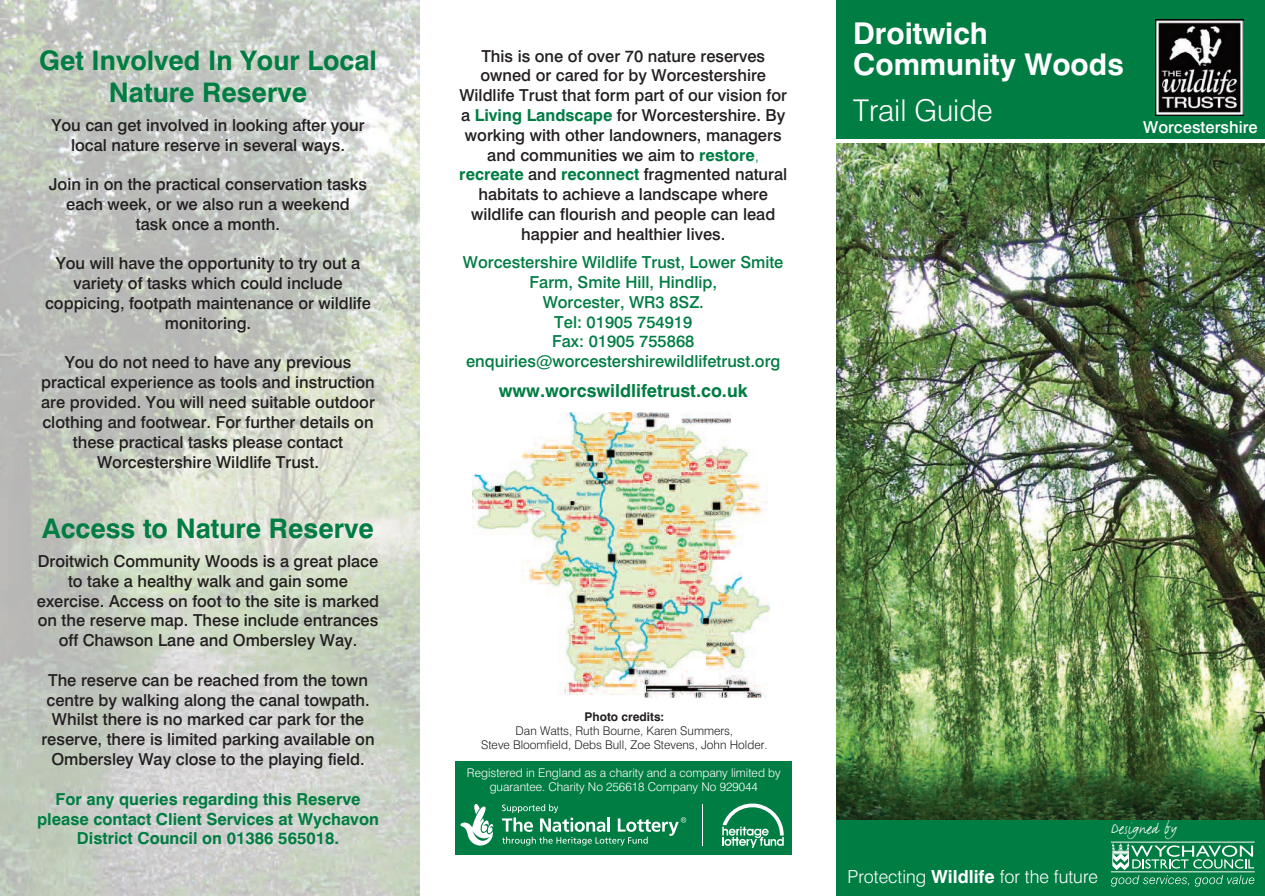
<style>
.page{position:relative;width:1265px;height:896px;background:#fff}
.page>*{position:absolute;margin:0;border:0;box-sizing:border-box;transform-origin:0 0}
.t1{font:700 30px/31.5px "Swiss 721";color:#fff}
.t2{font:300 30px "Swiss 721";color:#fff}
.t3{font:700 27px/32.4px "Swiss 721";color:#007d43;text-align:center}
.t4{font:300 18px "Swiss 721";color:#fff}
.t5{font:700 18px "Swiss 721";color:#007d43}
.t6{font:18px "FF Justlefthand";color:#fff}
.t7{font:500 16.5px/19.8px "Swiss 721";color:#231f20;text-align:center}
.t8{font:500 16.5px/19.8px "Swiss 721";color:#007d43;text-align:center}
.t9{font:700 16.5px/19.8px "Swiss 721";color:#007d43;text-align:center}
.t10{font:500 16.5px "Swiss 721";color:#fff}
.t11{font:300 12px/14.4px "Swiss 721";color:#fff;text-align:center}
.t12{font:300 12px/14.4px "Swiss 721";color:#231f20;text-align:center}
.t13{font:700 12px "Swiss 721";color:#231f20}
.s1{font-weight:700;color:#007d43}
.s2{font-weight:300;color:#007d43}
.s3{font-weight:700}
</style>
<div class="page">
<img style="left:0;top:0;width:419px;height:895px">
<div style="left:455px;top:760px;width:337px;height:94px;background:#007d43"></div>
<hr style="left:702px;top:804px;width:1px;height:41px;background:#fff">
<svg style="left:460px;top:804px;width:33px;height:41px"></svg>
<svg style="left:502px;top:804px;width:184px;height:41px"></svg>
<svg style="left:722px;top:803px;width:62px;height:44px"></svg>
<div style="left:837px;top:0;width:427px;height:138px;background:#007d43"></div>
<div style="left:837px;top:818px;width:427px;height:77px;background:#007d43"></div>
<img style="left:1155px;top:19px;width:88px;height:96px">
<hr style="left:1111px;top:841px;width:143px;height:1px;background:#fff">
<svg style="left:1111px;top:843px;width:143px;height:43px"></svg>
<img style="left:837px;top:144px;width:427px;height:675px">
<img style="left:473px;top:412px;width:296px;height:285px">
<h2 class="t3" style="left:39px;top:44px;width:339px">Get Involved In Your Local<br>Nature Reserve</h2>
<p class="t7" style="left:51px;top:115px;width:315px">You can get involved in looking after your local nature reserve in several ways.</p>
<p class="t7" style="left:49px;top:174px;width:320px">Join in on the practical conservation tasks each week, or we also run a weekend task once a month.</p>
<p class="t7" style="left:45px;top:253px;width:327px">You will have the opportunity to try out a variety of tasks which could include coppicing, footpath maintenance or wildlife monitoring.</p>
<p class="t7" style="left:41px;top:352px;width:335px">You do not need to have any previous practical experience as tools and instruction are provided. You will need suitable outdoor clothing and footwear. For further details on these practical tasks please contact Worcestershire Wildlife Trust.</p>
<h2 class="t3" style="left:42px;top:512px;width:333px">Access to Nature Reserve</h2>
<p class="t7" style="left:37px;top:551px;width:344px">Droitwich Community Woods is a great place to take a healthy walk and gain some exercise. Access on foot to the site is marked on the reserve map. These include entrances off Chawson Lane and Ombersley Way.</p>
<p class="t7" style="left:41px;top:670px;width:335px">The reserve can be reached from the town centre by walking along the canal towpath.<br>Whilst there is no marked car park for the reserve, there is limited parking available on Ombersley Way close to the playing field.</p>
<p class="t9" style="left:37px;top:788px;width:343px">For any queries regarding this Reserve please contact Client Services at Wychavon<br>District Council on 01386 565018.</p>
<p class="t7" style="left:459px;top:46px;width:329px">This is one of over 70 nature reserves owned or cared for by Worcestershire Wildlife Trust that form part of our vision for a <span class="s1">Living Landscape</span> for Worcestershire. By working with other landowners, managers and communities we aim to <span class="s1">restore</span><span class="s2">, </span><span class="s1">recreate</span> and <span class="s1">reconnect</span> fragmented natural habitats to achieve a landscape where wildlife can flourish and people can lead happier and healthier lives.</p>
<p class="t8" style="left:463px;top:252px;width:322px">Worcestershire Wildlife Trust, Lower Smite<br>Farm, Smite Hill, Hindlip,<br>Worcester, WR3 8SZ.<br>Tel: 01905 754919<br>Fax: 01905 755868 enquiries@worcestershirewildlifetrust.org</p>
<p class="t5" style="left:499px;top:379px;width:250px">www.worcswildlifetrust.co.uk</p>
<h1 class="t1" style="left:853px;top:17px;width:272px">Droitwich<br>Community Woods</h1>
<h1 class="t2" style="left:853px;top:92px;width:141px">Trail Guide</h1>
<p class="t10" style="left:1143px;top:117px;width:116px">Worcestershire</p>
<p class="t13" style="left:584px;top:709px;width:81px">Photo credits:</p>
<p class="t12" style="left:481px;top:723px;width:288px">Dan Watts, Ruth Bourne, Karen Summers,<br>Steve Bloomfield, Debs Bull, Zoe Stevens, John Holder.</p>
<p class="t11" style="left:467px;top:764px;width:315px">Registered in England as a charity and a company limited by guarantee. Charity No 256618 Company No 929044</p>
<p class="t4" style="left:847px;top:865px;width:252px">Protecting <span class="s3">Wildlife</span> for the future</p>
<p class="t6" style="left:1111px;top:817px;width:67px">Designed by</p>
</div>
